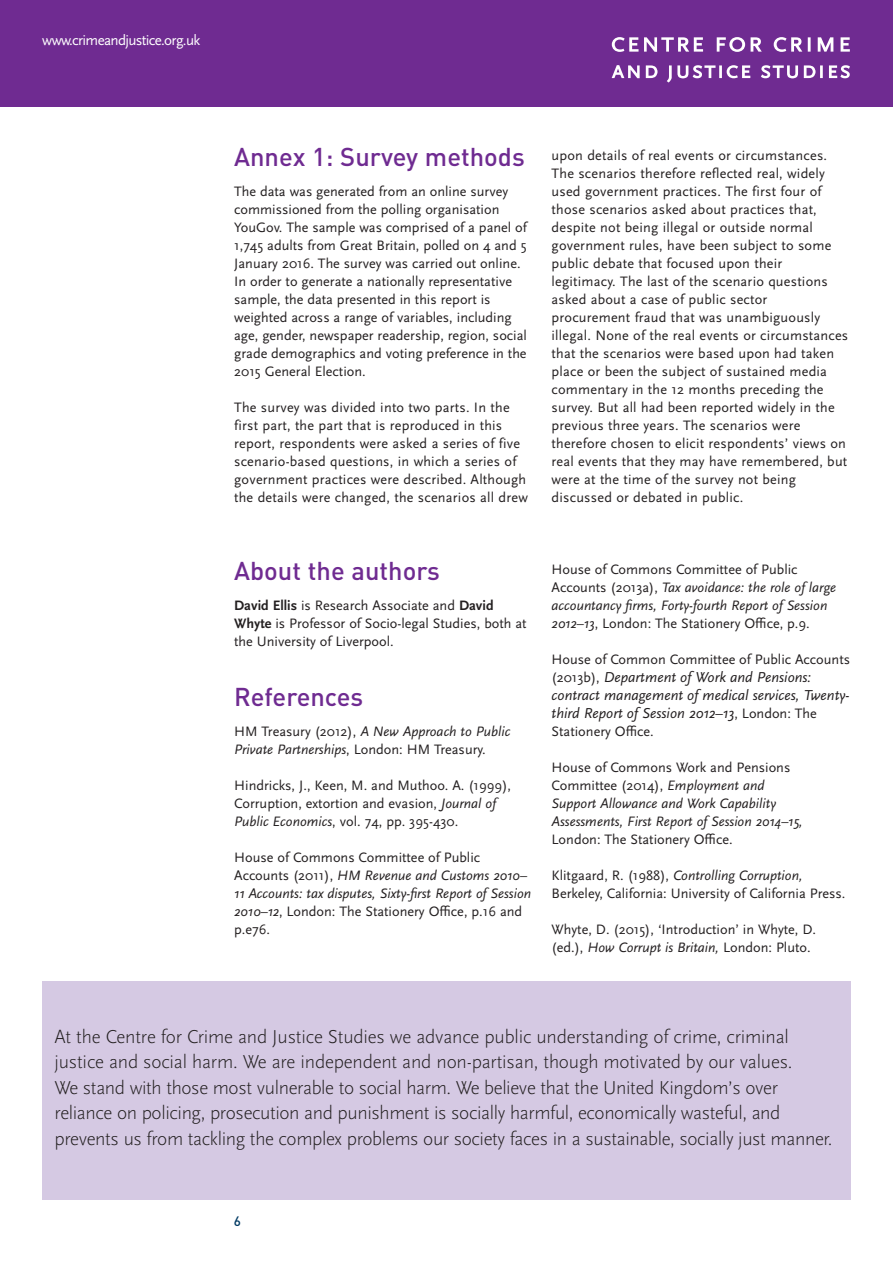
<style>
.page{position:relative;width:893px;height:1263px;background:#fff}
.page>*{position:absolute;margin:0;border:0;box-sizing:border-box;transform-origin:0 0}
.t1{font:500 25.5px "DIN Pro";color:#6f2b91}
.t2{font:300 19.5px/25.5px "Scala Sans Pro";letter-spacing:-.02em;color:#231f20}
.t3{font:italic 15px/18px "Scala Sans Pro";color:#231f20}
.t4{font:15px "Scala Sans Pro";letter-spacing:-.045em;color:#fff}
.t5{font:14.25px/18px "Scala Sans Pro";letter-spacing:.015em;color:#231f20}
.t6{font:italic 14.25px/18px "Scala Sans Pro";color:#231f20}
.t7{font:500 13.5px "DIN Pro";color:#003a63}
.s1{font-weight:700}
.s2{font-style:normal}
.s3{font-style:italic}
.s4{font-style:normal;font-size:14.25px}
</style>
<div class="page">
<div style="left:0;top:0;width:892px;height:106px;background:#6f2b91"></div>
<svg style="left:612px;top:65px;width:28px;height:13px"></svg>
<svg style="left:646px;top:65px;width:11px;height:13px"></svg>
<svg style="left:667px;top:65px;width:83px;height:18px"></svg>
<svg style="left:761px;top:65px;width:37px;height:13px"></svg>
<svg style="left:804px;top:65px;width:19px;height:13px"></svg>
<svg style="left:829px;top:65px;width:21px;height:13px"></svg>
<svg style="left:612px;top:37px;width:26px;height:15px"></svg>
<svg style="left:644px;top:37px;width:59px;height:15px"></svg>
<svg style="left:717px;top:37px;width:45px;height:15px"></svg>
<svg style="left:774px;top:37px;width:28px;height:15px"></svg>
<svg style="left:808px;top:37px;width:2px;height:15px"></svg>
<svg style="left:818px;top:37px;width:15px;height:15px"></svg>
<svg style="left:840px;top:37px;width:10px;height:15px"></svg>
<div style="left:42px;top:981px;width:808px;height:218px;background:#d5c9e3"></div>
<p class="t4" style="left:42px;top:34px;width:159px">www.crimeandjustice.org.uk</p>
<h1 class="t1" style="left:234px;top:143px;width:292px">Annex 1: Survey methods</h1>
<p class="t5" style="left:234px;top:184px;width:294px">The data was generated from an online survey commissioned from the polling organisation YouGov. The sample was comprised of a panel of 1,745 adults from Great Britain, polled on 4 and 5<br>January 2016. The survey was carried out online.<br>In order to generate a nationally representative sample, the data presented in this report is weighted across a range of variables, including age, gender, newspaper readership, region, social grade demographics and voting preference in the 2015 General Election.</p>
<p class="t5" style="left:234px;top:400px;width:295px">The survey was divided into two parts. In the first part, the part that is reproduced in this report, respondents were asked a series of five scenario-based questions, in which a series of government practices were described. Although the details were changed, the scenarios all drew</p>
<p class="t5" style="left:551px;top:148px;width:298px">upon details of real events or circumstances.<br>The scenarios therefore reflected real, widely used government practices. The first four of those scenarios asked about practices that, despite not being illegal or outside normal government rules, have been subject to some public debate that focused upon their legitimacy. The last of the scenario questions asked about a case of public sector procurement fraud that was unambiguously illegal. None of the real events or circumstances that the scenarios were based upon had taken place or been the subject of sustained media commentary in the 12 months preceding the survey. But all had been reported widely in the previous three years. The scenarios were therefore chosen to elicit respondents’ views on real events that they may have remembered, but were at the time of the survey not being discussed or debated in public.</p>
<h1 class="t1" style="left:234px;top:557px;width:207px">About the authors</h1>
<p class="t5" style="left:234px;top:598px;width:294px"><span class="s1">David Ellis</span> is Research Associate and <span class="s1">David<br>Whyte</span> is Professor of Socio-legal Studies, both at the University of Liverpool.</p>
<h1 class="t1" style="left:234px;top:683px;width:131px">References</h1>
<p class="t6" style="left:234px;top:724px;width:278px"><span class="s2">HM Treasury (2012),</span> A New Approach to Public<br>Private Partnerships<span class="s2">, London: HM Treasury.</span></p>
<p class="t5" style="left:234px;top:778px;width:278px">Hindricks, J., Keen, M. and Muthoo. A. (1999),<br>Corruption, extortion and evasion, <span class="s3">Journal of<br>Public Economics</span>, vol. 74, pp. 395-430.</p>
<p class="t5" style="left:234px;top:850px;width:298px">House of Commons Committee of Public Accounts (2011), <span class="s3">HM Revenue and Customs 2010– 11 Accounts: tax disputes, Sixty-first Report of Session 2010–12</span>, London: The Stationery Office, p.16 and p.e76.</p>
<p class="t5" style="left:551px;top:562px;width:286px">House of Commons Committee of Public Accounts (2013a), <span class="s3">Tax avoidance: the role of large accountancy firms, Forty-fourth Report of Session 2012–13</span>, London: The Stationery Office, p.9.</p>
<p class="t5" style="left:551px;top:652px;width:300px">House of Common Committee of Public Accounts</p>
<p class="t3" style="left:551px;top:670px;width:300px"><span class="s4">(2013b),</span> Department of Work and Pensions: contract management of medical services, Twenty&shy;third Report of Session 2012–13<span class="s4">, London: The</span></p>
<p class="t5" style="left:551px;top:724px;width:104px">Stationery Office.</p>
<p class="t6" style="left:551px;top:760px;width:253px"><span class="s2">House of Commons Work and Pensions Committee (2014),</span> Employment and Support Allowance and Work Capability Assessments, First Report of Session 2014–15,</p>
<p class="t5" style="left:551px;top:832px;width:183px">London: The Stationery Office.</p>
<p class="t5" style="left:551px;top:868px;width:295px">Klitgaard, R. (1988), <span class="s3">Controlling Corruption,<br></span>Berkeley, California: University of California Press.</p>
<p class="t5" style="left:551px;top:922px;width:266px">Whyte, D. (2015), ‘Introduction’ in Whyte, D. (ed.), <span class="s3">How Corrupt is Britain,</span> London: Pluto.</p>
<p class="t2" style="left:54px;top:1026px;width:779px">At the Centre for Crime and Justice Studies we advance public understanding of crime, criminal justice and social harm. We are independent and non-partisan, though motivated by our values.<br>We stand with those most vulnerable to social harm. We believe that the United Kingdom’s over reliance on policing, prosecution and punishment is socially harmful, economically wasteful, and prevents us from tackling the complex problems our society faces in a sustainable, socially just manner.</p>
<p class="t7" style="left:234px;top:1213px;width:9px">6</p>
</div>
